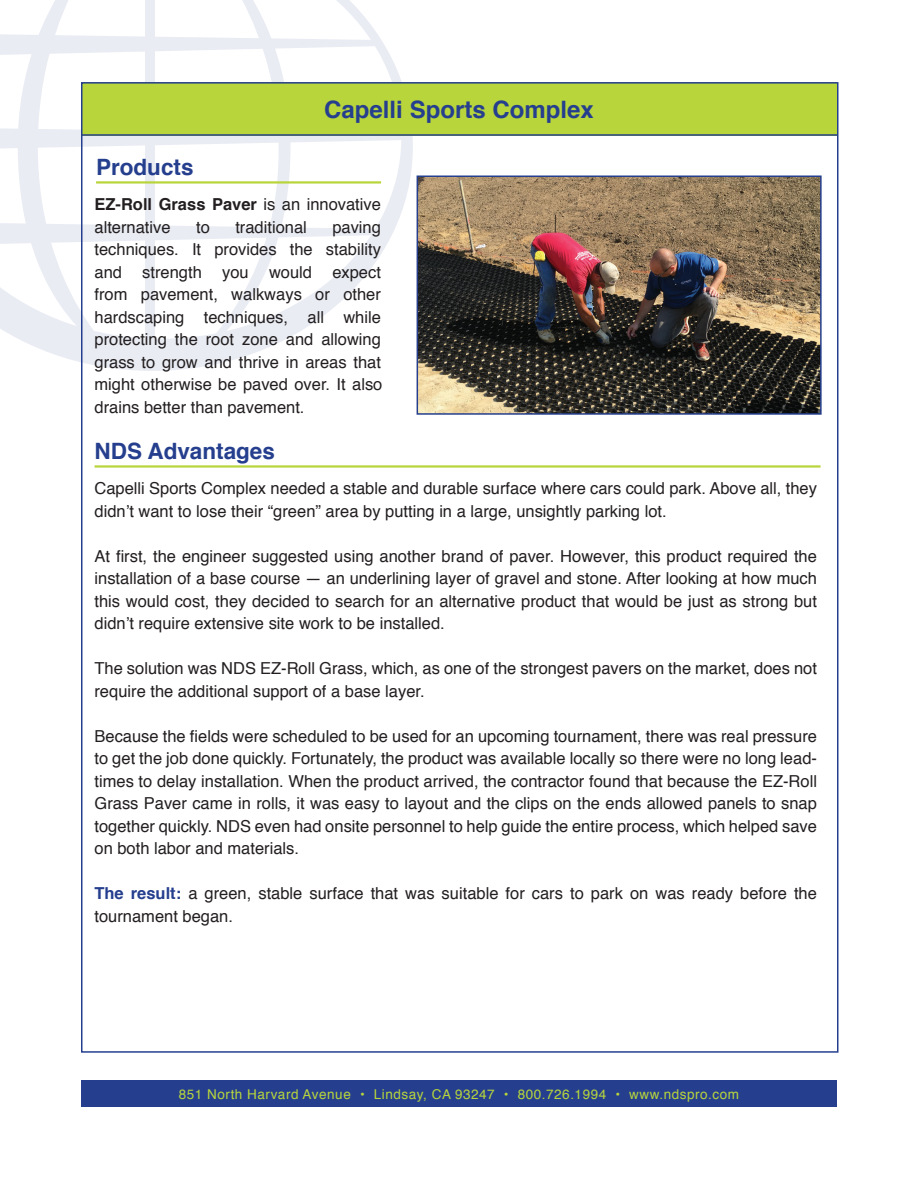
<style>
.page{position:relative;width:918px;height:1188px;background:#fff}
.page>*{position:absolute;margin:0;border:0;box-sizing:border-box;transform-origin:0 0}
.t1{font:700 24px "Helvetica";color:#253f8e}
.t2{font:700 22.5px "Helvetica";color:#253f8e}
.t3{font:16.5px/22.5px "Helvetica";color:#231f20}
.t4{font:13.5px "Helvetica";letter-spacing:.04em;color:#b8d53c}
.s1{font-weight:700}
.s2{font-weight:700;color:#253f8e}
</style>
<div class="page">
<svg style="left:86px;top:136px;width:327px;height:235px"></svg>
<svg style="left:0;top:0;width:406px;height:363px"></svg>
<div style="left:81px;top:82px;width:756px;height:54px;background:#b8d53c"></div>
<div style="left:81px;top:1080px;width:756px;height:27px;background:#253f8e"></div>
<hr style="left:95px;top:465px;width:726px;height:3px;background:#b8d53c">
<hr style="left:96px;top:181px;width:285px;height:3px;background:#b8d53c">
<img style="left:420px;top:179px;width:399px;height:233px">
<div style="left:417px;top:176px;width:405px;height:239px;border:2px solid #253f8e"></div>
<hr style="left:81px;top:134px;width:756px;height:2px;background:#253f8e">
<h2 class="t2" style="left:96px;top:148px;width:99px">Products</h2>
<h1 class="t1" style="left:324px;top:90px;width:271px">Capelli Sports Complex</h1>
<p class="t3" style="left:94px;top:193px;width:288px"><span class="s1">EZ-Roll Grass Paver</span> is an innovative alternative</p>
<p class="t3" style="left:196px;top:216px;width:15px">to</p>
<p class="t3" style="left:235px;top:216px;width:73px">traditional</p>
<p class="t3" style="left:94px;top:216px;width:289px;text-align:justify;text-indent:238px">paving techniques. It provides the stability and strength you would expect from pavement, walkways or other hardscaping techniques, all while protecting the root zone and allowing grass to grow and thrive in areas that might otherwise be paved over. It also drains better than pavement.</p>
<h2 class="t2" style="left:95px;top:433px;width:182px">NDS Advantages</h2>
<p class="t3" style="left:94px;top:478px;width:724px">Capelli Sports Complex needed a stable and durable surface where cars could park. Above all, they didn’t want to lose their “green” area by putting in a large, unsightly parking lot.</p>
<p class="t3" style="left:94px;top:545px;width:724px;text-align:justify">At first, the engineer suggested using another brand of paver. However, this product required the installation of a base course — an underlining layer of gravel and stone. After looking at how much this would cost, they decided to search for an alternative product that would be just as strong but didn’t require extensive site work to be installed.</p>
<p class="t3" style="left:94px;top:658px;width:724px">The solution was NDS EZ-Roll Grass, which, as one of the strongest pavers on the market, does not require the additional support of a base layer.</p>
<p class="t3" style="left:94px;top:725px;width:724px;text-align:justify">Because the fields were scheduled to be used for an upcoming tournament, there was real pressure to get the job done quickly. Fortunately, the product was available locally so there were no long lead&shy;times to delay installation. When the product arrived, the contractor found that because the EZ-Roll Grass Paver came in rolls, it was easy to layout and the clips on the ends allowed panels to snap together quickly. NDS even had onsite personnel to help guide the entire process, which helped save on both labor and materials.</p>
<p class="t3" style="left:94px;top:883px;width:724px"><span class="s2">The result:</span> a green, stable surface that was suitable for cars to park on was ready before the tournament began.</p>
<p class="t4" style="left:179px;top:1083px;width:562px">851 North Harvard Avenue • Lindsay, CA 93247 • 800.726.1994 • www.ndspro.com</p>
</div>
